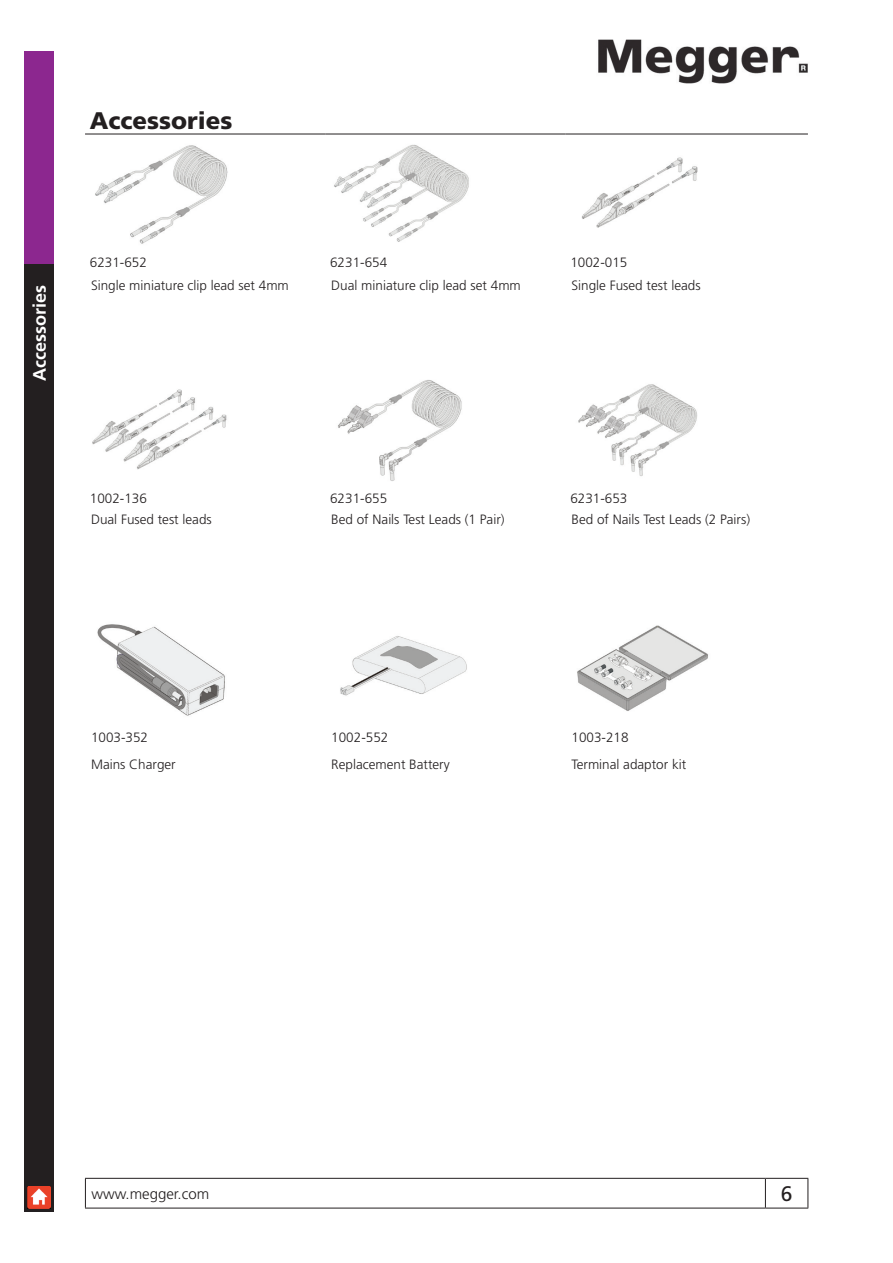
<style>
.page{position:relative;width:893px;height:1263px;background:#fff}
.page>*{position:absolute;margin:0;border:0;box-sizing:border-box;transform-origin:0 0}
.t1{font:900 24px "Frutiger LT Std";color:#231f20}
.t2{font:21px "Frutiger LT Std";color:#231f20}
.t3{font:700 18px "Frutiger LT Std";color:#fff}
.t4{font:300 15px "Frutiger LT Std";color:#231f20}
.t5{font:300 13.5px "Frutiger LT Std";color:#231f20}
</style>
<div class="page">
<div style="left:24px;top:264px;width:30px;height:948px;background:#231f20"></div>
<hr style="left:85px;top:1178px;width:680px;height:1px;background:#231f20">
<svg style="left:85px;top:1179px;width:1px;height:29px"></svg>
<hr style="left:765px;top:1178px;width:43px;height:1px;background:#231f20">
<svg style="left:765px;top:1179px;width:1px;height:29px"></svg>
<svg style="left:807px;top:1179px;width:1px;height:29px"></svg>
<hr style="left:85px;top:1208px;width:680px;height:1px;background:#231f20">
<hr style="left:765px;top:1208px;width:43px;height:1px;background:#231f20">
<img style="left:27px;top:1186px;width:24px;height:22px">
<img style="left:598px;top:39px;width:210px;height:45px">
<div style="left:24px;top:51px;width:30px;height:213px;background:#8c278f"></div>
<hr style="left:85px;top:134px;width:240px;height:1px;background:#231f20">
<hr style="left:325px;top:134px;width:241px;height:1px;background:#231f20">
<hr style="left:566px;top:134px;width:242px;height:1px;background:#231f20">
<img style="left:95px;top:145px;width:133px;height:99px">
<img style="left:334px;top:144px;width:135px;height:98px">
<img style="left:581px;top:157px;width:117px;height:71px">
<img style="left:92px;top:389px;width:135px;height:81px">
<img style="left:338px;top:380px;width:124px;height:101px">
<img style="left:578px;top:384px;width:119px;height:92px">
<img style="left:97px;top:624px;width:128px;height:92px">
<img style="left:340px;top:636px;width:127px;height:60px">
<img style="left:577px;top:625px;width:131px;height:86px">
<h1 class="t1" style="left:90px;top:106px;width:144px">Accessories</h1>
<h3 class="t3" style="left:29px;top:381px;width:97px;rotate:-90deg">Accessories</h3>
<p class="t5" style="left:90px;top:255px;width:59px">6231-652</p>
<p class="t5" style="left:330px;top:255px;width:59px">6231-654</p>
<p class="t5" style="left:570px;top:255px;width:59px">1002-015</p>
<p class="t5" style="left:91px;top:278px;width:199px">Single miniature clip lead set 4mm</p>
<p class="t5" style="left:331px;top:278px;width:191px">Dual miniature clip lead set 4mm</p>
<p class="t5" style="left:572px;top:278px;width:131px">Single Fused test leads</p>
<p class="t5" style="left:90px;top:491px;width:59px">1002-136</p>
<p class="t5" style="left:330px;top:491px;width:59px">6231-655</p>
<p class="t5" style="left:570px;top:491px;width:59px">6231-653</p>
<p class="t5" style="left:91px;top:512px;width:122px">Dual Fused test leads</p>
<p class="t5" style="left:331px;top:512px;width:175px">Bed of Nails Test Leads (1 Pair)</p>
<p class="t5" style="left:572px;top:512px;width:180px">Bed of Nails Test Leads (2 Pairs)</p>
<p class="t5" style="left:91px;top:729px;width:59px">1003-352</p>
<p class="t5" style="left:331px;top:729px;width:59px">1002-552</p>
<p class="t5" style="left:572px;top:729px;width:59px">1003-218</p>
<p class="t5" style="left:91px;top:756px;width:86px">Mains Charger</p>
<p class="t5" style="left:331px;top:756px;width:120px">Replacement Battery</p>
<p class="t5" style="left:571px;top:756px;width:116px">Terminal adaptor kit</p>
<p class="t4" style="left:91px;top:1185px;width:119px">www.megger.com</p>
<h2 class="t2" style="left:781px;top:1181px;width:13px">6</h2>
</div>
